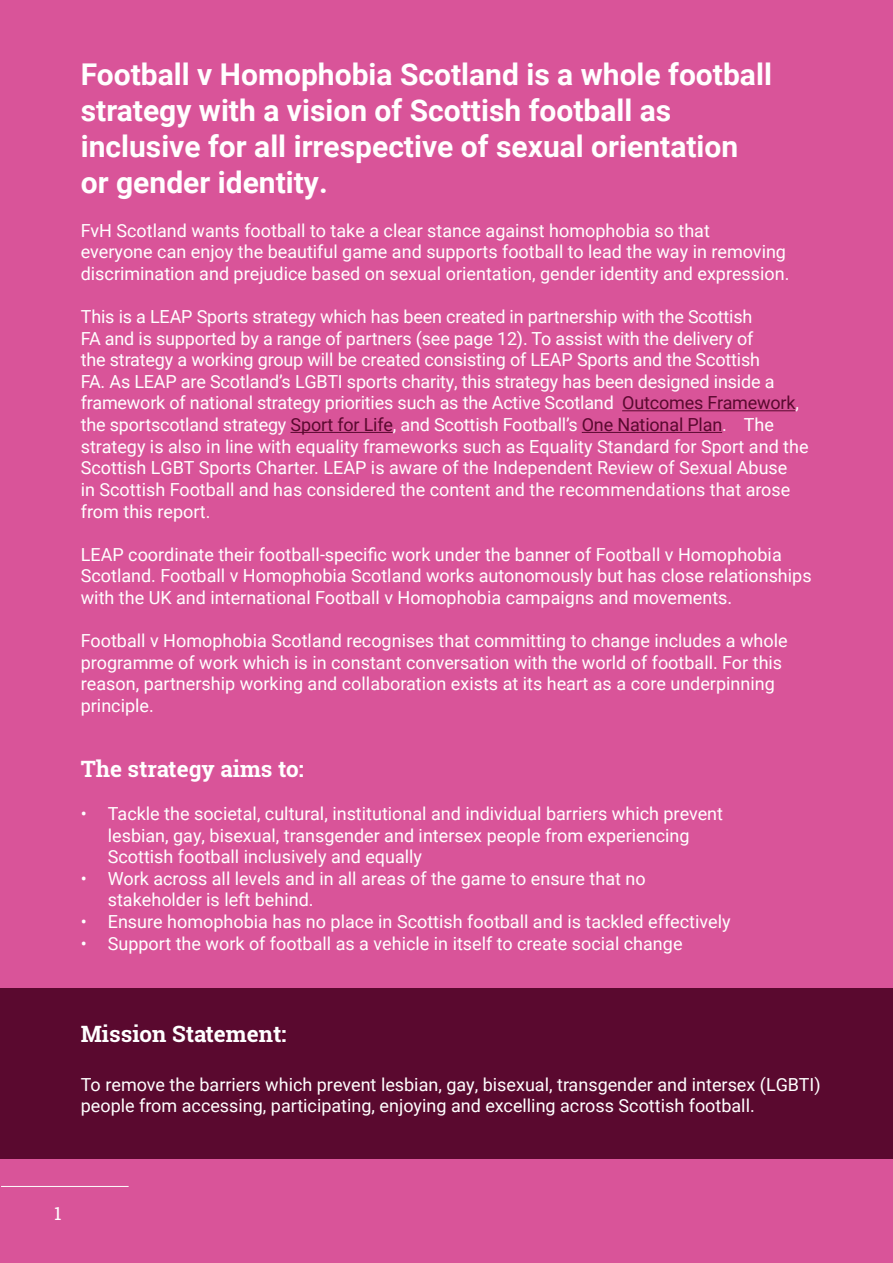
<style>
.page{position:relative;width:893px;height:1263px;background:#d95499}
.page>*{position:absolute;margin:0;border:0;box-sizing:border-box;transform-origin:0 0}
.t1{font:700 30px/36px "Roboto";color:#fff}
.t2{font:700 22.5px "Roboto Slab";color:#fff}
.t3{font:18px/21.6px "Roboto";color:#fff}
.t4{font:18px "Roboto Slab";color:#fff}
.s1{color:#5a092f}
</style>
<div class="page">
<div style="left:0;top:989px;width:893px;height:170px;background:#5a092f"></div>
<hr style="left:1px;top:1186px;width:128px;height:1px;background:#fff">
<hr style="left:622px;top:410px;width:173px;height:1px;background:#5a092f">
<hr style="left:290px;top:432px;width:103px;height:1px;background:#5a092f">
<hr style="left:582px;top:432px;width:140px;height:1px;background:#5a092f">
<h1 class="t1" style="left:81px;top:56px;width:693px">Football v Homophobia Scotland is a whole football strategy with a vision of Scottish football as inclusive for all irrespective of sexual orientation or gender identity.</h1>
<p class="t3" style="left:81px;top:219px;width:710px">FvH Scotland wants football to take a clear stance against homophobia so that<br>everyone can enjoy the beautiful game and supports football to lead the way in removing discrimination and prejudice based on sexual orientation, gender identity and expression.</p>
<p class="t3" style="left:81px;top:305px;width:729px">This is a LEAP Sports strategy which has been created in partnership with the Scottish<br>FA and is supported by a range of partners (see page 12). To assist with the delivery of<br>the strategy a working group will be created consisting of LEAP Sports and the Scottish<br>FA. As LEAP are Scotland’s LGBTI sports charity, this strategy has been designed inside a framework of national strategy priorities such as the Active Scotland <span class="s1">Outcomes Framework</span>, the sportscotland strategy <span class="s1">Sport for Life</span>, and Scottish Football’s <span class="s1">One National Plan</span>. The strategy is also in line with equality frameworks such as Equality Standard for Sport and the Scottish LGBT Sports Charter. LEAP is aware of the Independent Review of Sexual Abuse<br>in Scottish Football and has considered the content and the recommendations that arose from this report.</p>
<p class="t3" style="left:81px;top:543px;width:732px">LEAP coordinate their football-specific work under the banner of Football v Homophobia<br>Scotland. Football v Homophobia Scotland works autonomously but has close relationships with the UK and international Football v Homophobia campaigns and movements.</p>
<p class="t3" style="left:81px;top:629px;width:708px">Football v Homophobia Scotland recognises that committing to change includes a whole programme of work which is in constant conversation with the world of football. For this reason, partnership working and collaboration exists at its heart as a core underpinning principle.</p>
<p class="t2" style="left:81px;top:753px;width:224px">The strategy aims to:</p>
<p class="t3" style="left:108px;top:802px;width:617px;text-indent:-27px">• Tackle the societal, cultural, institutional and individual barriers which prevent lesbian, gay, bisexual, transgender and intersex people from experiencing<br>Scottish football inclusively and equally</p>
<p class="t3" style="left:108px;top:867px;width:539px;text-indent:-27px">• Work across all levels and in all areas of the game to ensure that no stakeholder is left behind.</p>
<p class="t3" style="left:81px;top:910px;width:651px">• Ensure homophobia has no place in Scottish football and is tackled effectively</p>
<p class="t3" style="left:81px;top:932px;width:603px">• Support the work of football as a vehicle in itself to create social change</p>
<p class="t2" style="left:81px;top:1018px;width:207px">Mission Statement:</p>
<p class="t3" style="left:81px;top:1073px;width:741px">To remove the barriers which prevent lesbian, gay, bisexual, transgender and intersex (LGBTI) people from accessing, participating, enjoying and excelling across Scottish football.</p>
<p class="t4" style="left:54px;top:1201px;width:9px">1</p>
</div>
